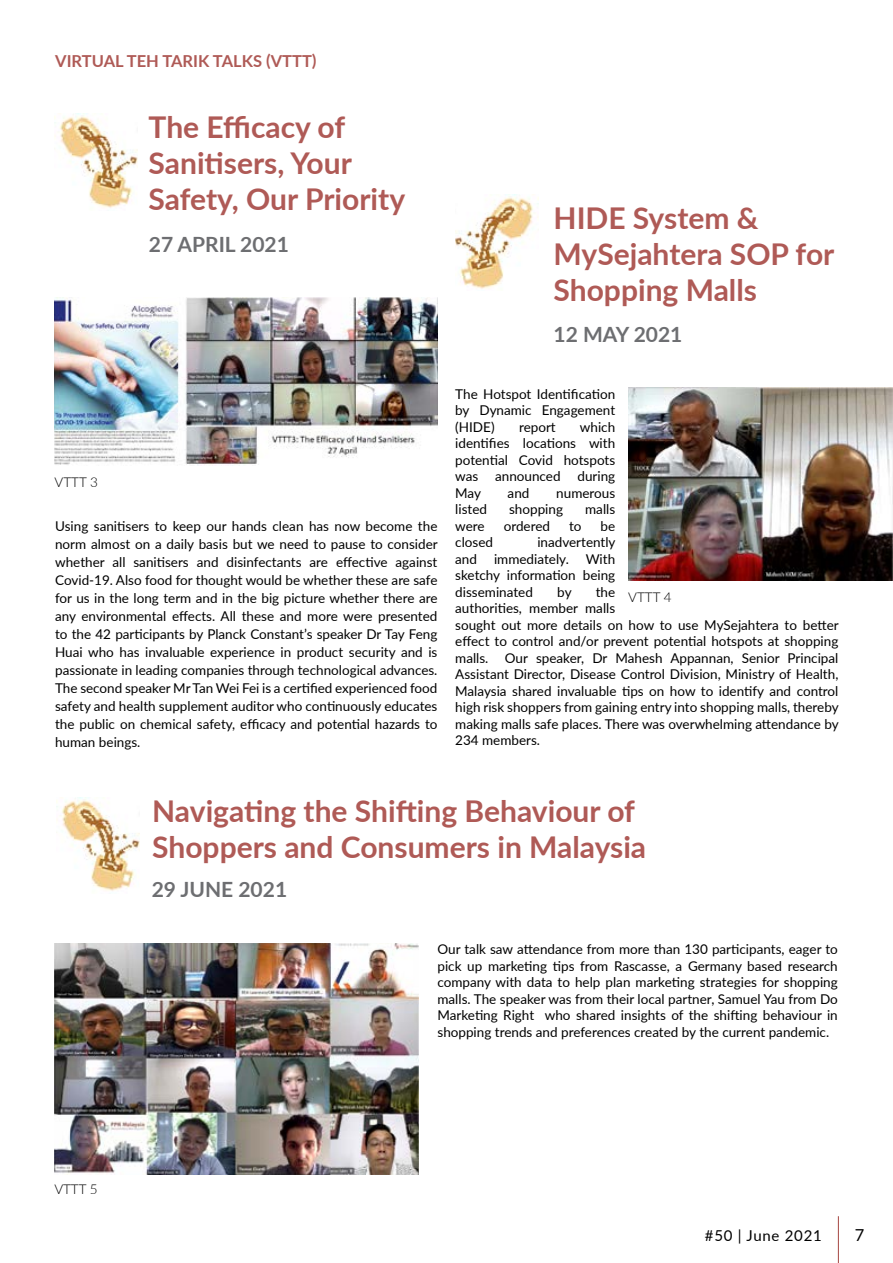
<style>
.page{position:relative;width:893px;height:1263px;background:#fff}
.page>*{position:absolute;margin:0;border:0;box-sizing:border-box;transform-origin:0 0}
.t1{font:700 30px/36px "Lato";color:#af5a56}
.t2{font:700 21px "Lato";color:#6d6e71}
.t3{font:700 16.5px "Lato";color:#af5a56}
.t4{font:16.5px "Lato";color:#000}
.t5{font:15px "Lato";letter-spacing:.05em;color:#000}
.t6{font:13.5px/16.5px "Lato";color:#000;text-align:justify}
.t7{font:300 13.5px "Lato";color:#000}
</style>
<div class="page">
<hr style="left:838px;top:1216px;width:1px;height:47px;background:#af5a56">
<img style="left:54px;top:114px;width:83px;height:94px">
<img style="left:54px;top:297px;width:383px;height:168px">
<img style="left:455px;top:195px;width:83px;height:94px">
<img style="left:628px;top:387px;width:265px;height:193px">
<img style="left:56px;top:798px;width:83px;height:93px">
<img style="left:54px;top:943px;width:364px;height:232px">
<p class="t3" style="left:55px;top:49px;width:263px">VIRTUAL TEH TARIK TALKS (VTTT)</p>
<h1 class="t1" style="left:149px;top:108px;width:258px">The Efficacy of<br>Sanitisers, Your<br>Safety, Our Priority</h1>
<h2 class="t2" style="left:149px;top:229px;width:142px">27 APRIL 2021</h2>
<h1 class="t1" style="left:554px;top:199px;width:282px">HIDE System &amp;<br>MySejahtera SOP for<br>Shopping Malls</h1>
<h2 class="t2" style="left:554px;top:318px;width:130px">12 MAY 2021</h2>
<p class="t7" style="left:55px;top:473px;width:45px">VTTT 3</p>
<p class="t6" style="left:55px;top:517px;width:384px;line-height:18px">Using sanitisers to keep our hands clean has now become the norm almost on a daily basis but we need to pause to consider whether all sanitisers and disinfectants are effective against Covid-19. Also food for thought would be whether these are safe for us in the long term and in the big picture whether there are any environmental effects. All these and more were presented to the 42 participants by Planck Constant’s speaker Dr Tay Feng Huai who has invaluable experience in product security and is passionate in leading companies through technological advances.<br>The second speaker Mr Tan Wei Fei is a certified experienced food safety and health supplement auditor who continuously educates the public on chemical safety, efficacy and potential hazards to human beings.</p>
<p class="t6" style="left:455px;top:385px;width:161px">The Hotspot Identification by Dynamic Engagement (HIDE)</p>
<p class="t6" style="left:455px;top:418px;width:161px;text-indent:125px">which identifies locations with potential Covid hotspots was announced during May</p>
<p class="t6" style="left:519px;top:418px;width:38px">report</p>
<p class="t6" style="left:508px;top:484px;width:23px">and</p>
<p class="t6" style="left:556px;top:484px;width:60px">numerous</p>
<p class="t6" style="left:455px;top:500px;width:33px">listed</p>
<p class="t6" style="left:509px;top:500px;width:55px">shopping</p>
<p class="t6" style="left:585px;top:500px;width:32px">malls</p>
<p class="t6" style="left:455px;top:517px;width:31px">were</p>
<p class="t6" style="left:504px;top:517px;width:48px">ordered</p>
<p class="t6" style="left:569px;top:517px;width:14px">to</p>
<p class="t6" style="left:601px;top:517px;width:16px">be</p>
<p class="t6" style="left:455px;top:533px;width:39px">closed</p>
<p class="t6" style="left:537px;top:533px;width:80px">inadvertently</p>
<p class="t6" style="left:455px;top:550px;width:23px">and</p>
<p class="t6" style="left:455px;top:550px;width:161px;text-indent:39px">immediately. With sketchy information being disseminated</p>
<p class="t6" style="left:455px;top:583px;width:385px;text-align:left;text-indent:140px">the<br>authorities, member malls<br>sought out more details on how to use MySejahtera to better effect to control and/or prevent potential hotspots at shopping malls. Our speaker, Dr Mahesh Appannan, Senior Principal Assistant Director, Disease Control Division, Ministry of Health, Malaysia shared invaluable tips on how to identify and control high risk shoppers from gaining entry into shopping malls, thereby making malls safe places. There was overwhelming attendance by 234 members.</p>
<p class="t6" style="left:557px;top:583px;width:16px">by</p>
<p class="t7" style="left:628px;top:587px;width:45px">VTTT 4</p>
<h1 class="t1" style="left:152px;top:791px;width:495px">Navigating the Shifting Behaviour of<br>Shoppers and Consumers in Malaysia</h1>
<h2 class="t2" style="left:152px;top:874px;width:137px">29 JUNE 2021</h2>
<p class="t7" style="left:54px;top:1179px;width:45px">VTTT 5</p>
<p class="t6" style="left:437px;top:941px;width:402px">Our talk saw attendance from more than 130 participants, eager to pick up marketing tips from Rascasse, a Germany based research company with data to help plan marketing strategies for shopping malls. The speaker was from their local partner, Samuel Yau from Do Marketing Right who shared insights of the shifting behaviour in shopping trends and preferences created by the current pandemic.</p>
<p class="t5" style="left:705px;top:1224px;width:119px">#50 | June 2021</p>
<p class="t4" style="left:855px;top:1223px;width:11px">7</p>
</div>
